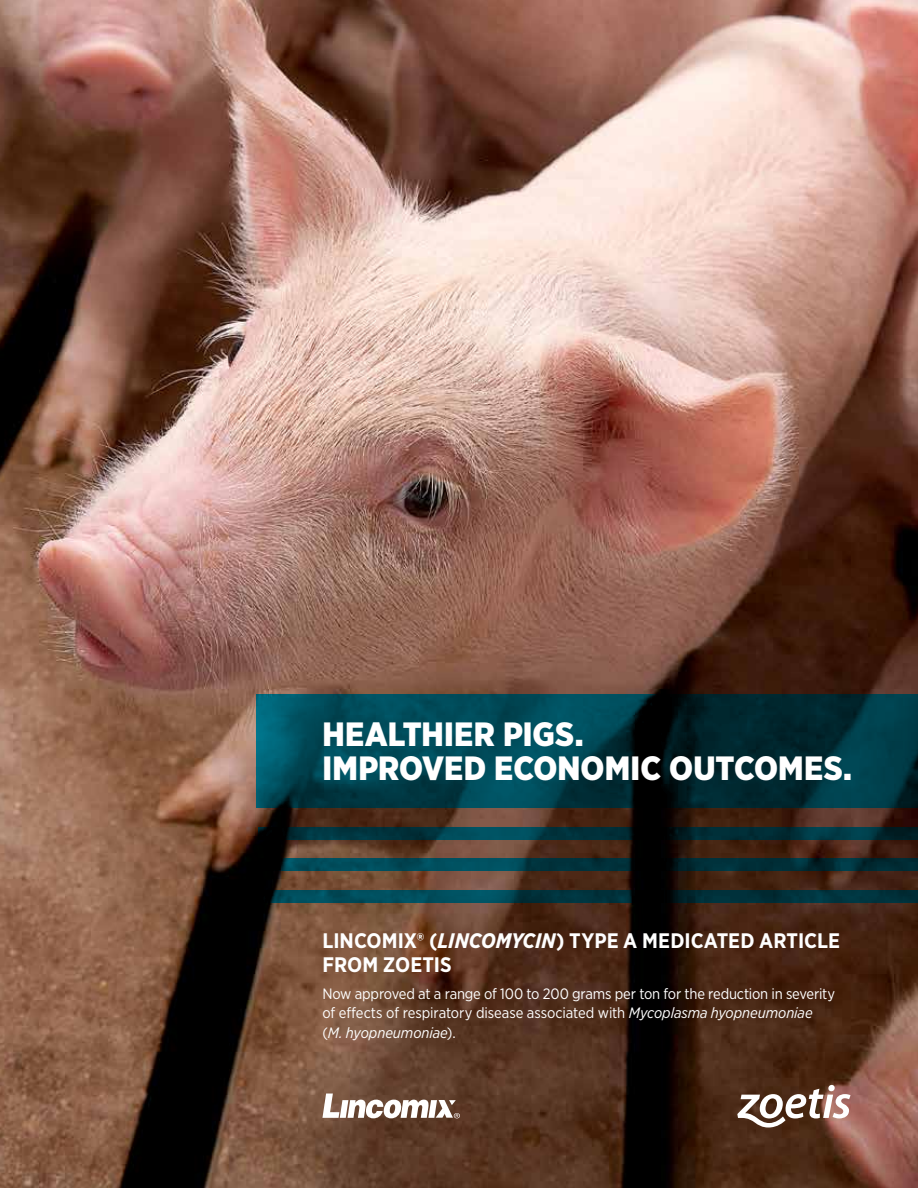
<style>
.page{position:relative;width:918px;height:1188px;background:#fff}
.page>*{position:absolute;margin:0;border:0;box-sizing:border-box;transform-origin:0 0}
.t1{font:900 33.6px/33.6px "Gotham Narrow";letter-spacing:.005em;color:#fff}
.t2{font:700 21px/24px "Gotham Narrow";color:#fff}
.t3{font:15px/19.5px "Gotham Narrow";letter-spacing:-.01em;color:#fff}
.s1{font-style:italic}
</style>
<div class="page">
<img style="left:0;top:0;width:918px;height:1188px">
<svg style="left:258px;top:890px;width:660px;height:13px"></svg>
<svg style="left:256px;top:694px;width:662px;height:114px"></svg>
<svg style="left:258px;top:827px;width:660px;height:13px"></svg>
<svg style="left:258px;top:859px;width:660px;height:12px"></svg>
<div style="left:828px;top:1085px;width:7px;height:6px;background:#fff;border-radius:50%"></div>
<svg style="left:737px;top:1089px;width:113px;height:39px"></svg>
<svg style="left:322px;top:1094px;width:138px;height:24px"></svg>
<h1 class="t1" style="left:322px;top:717px;width:531px">HEALTHIER PIGS.<br>IMPROVED ECONOMIC OUTCOMES.</h1>
<h2 class="t2" style="left:322px;top:929px;width:519px">LINCOMIX® (<span class="s1">LINCOMYCIN</span>) TYPE A MEDICATED ARTICLE<br>FROM ZOETIS</h2>
<p class="t3" style="left:322px;top:983px;width:514px">Now approved at a range of 100 to 200 grams per ton for the reduction in severity of effects of respiratory disease associated with <span class="s1">Mycoplasma hyopneumoniae </span>(<span class="s1">M. hyopneumoniae</span>).</p>
</div>
